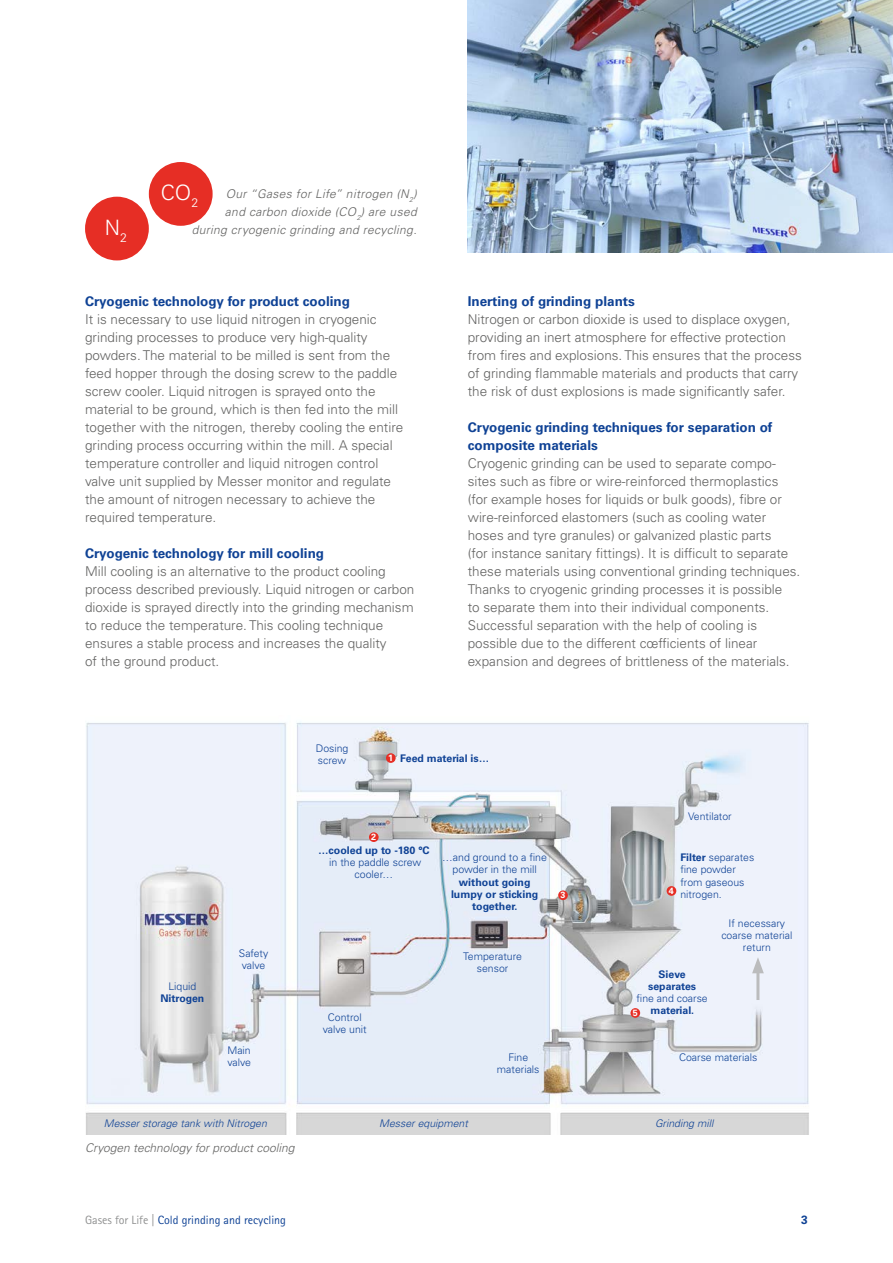
<style>
.page{position:relative;width:893px;height:1263px;background:#fff}
.page>*{position:absolute;margin:0;border:0;box-sizing:border-box;transform-origin:0 0}
.t1{font:300 21.15px "Univers LT Pro 45";color:#fff}
.t2{font:300 13.5px/18px "Univers LT Pro 45";color:#636362}
.t3{font:700 13.5px/18px "Univers LT Pro 65";color:#0f4295}
.t4{font:italic 300 12px/18px "Univers LT Pro 45";letter-spacing:.03em;color:#636362;text-align:right}
.t5{font:12px "Rotis Sans Serif Pro";color:#0f4295}
.t6{font:italic 300 12px "Univers LT Pro 45";color:#636362}
.t7{font:700 12px "Univers LT Pro 65";color:#0f4295}
.t8{font:300 10.65px/12.1px "Univers LT Pro 45";color:#0f4295;text-align:center}
.t9{font:700 10.65px/12.1px "Univers LT Pro 65";color:#0f4295;text-align:center}
.t10{font:300 10.5px/12px "Univers LT Pro 45";color:#0f4295}
.t11{font:italic 300 10.5px "Univers LT Pro 45";color:#0f4295}
.t12{font:700 10.5px/12px "Univers LT Pro 65";color:#0f4295;text-align:center}
.t13{font:700 9px "Univers LT Pro 65";color:#fff}
.s1{font-size:9px;color:#fff}
.s2{font-family:"Univers LT Pro 65";font-weight:700}
.s3{color:#919292}
</style>
<div class="page">
<img style="left:86px;top:721px;width:723px;height:413px">
<div style="left:149px;top:162px;width:64px;height:64px;background:#e62e25;border-radius:50%"></div>
<div style="left:85px;top:197px;width:64px;height:63px;background:#e62e25;border-radius:50%"></div>
<div style="left:386px;top:753px;width:10px;height:10px;background:#e62e25;border-radius:50%"></div>
<div style="left:369px;top:832px;width:10px;height:10px;background:#e62e25;border-radius:50%"></div>
<div style="left:558px;top:890px;width:10px;height:10px;background:#e62e25;border-radius:50%"></div>
<div style="left:667px;top:886px;width:9px;height:10px;background:#e62e25;border-radius:50%"></div>
<div style="left:630px;top:1008px;width:10px;height:10px;background:#e62e25;border-radius:50%"></div>
<hr style="left:756px;top:968px;width:3px;height:32px;background:#bbbcbd">
<svg style="left:752px;top:957px;width:12px;height:16px"></svg>
<img style="left:468px;top:0;width:425px;height:252px">
<h1 class="t1" style="left:105px;top:213px;width:24px">N<sub>2</sub></h1>
<h1 class="t1" style="left:161px;top:179px;width:39px">CO<sub>2</sub></h1>
<p class="t4" style="left:192px;top:185px;width:227px">Our “Gases for Life” nitrogen (N<sub>2</sub>)<br>and carbon dioxide (CO<sub>2</sub>) are used during cryogenic grinding and recycling.</p>
<p class="t3" style="left:85px;top:292px;width:267px">Cryogenic technology for product cooling</p>
<p class="t2" style="left:85px;top:310px;width:320px">It is necessary to use liquid nitrogen in cryogenic grinding processes to produce very high-quality powders. The material to be milled is sent from the feed hopper through the dosing screw to the paddle screw cooler. Liquid nitrogen is sprayed onto the material to be ground, which is then fed into the mill together with the nitrogen, thereby cooling the entire grinding process occurring within the mill. A special temperature controller and liquid nitrogen control valve unit supplied by Messer monitor and regulate the amount of nitrogen necessary to achieve the required temperature.</p>
<p class="t3" style="left:85px;top:544px;width:241px">Cryogenic technology for mill cooling</p>
<p class="t2" style="left:85px;top:562px;width:331px">Mill cooling is an alternative to the product cooling process described previously. Liquid nitrogen or carbon dioxide is sprayed directly into the grinding mechanism to reduce the temperature. This cooling technique ensures a stable process and increases the quality<br>of the ground product.</p>
<p class="t3" style="left:468px;top:291px;width:169px">Inerting of grinding plants</p>
<p class="t2" style="left:468px;top:310px;width:336px">Nitrogen or carbon dioxide is used to displace oxygen, providing an inert atmosphere for effective protection from fires and explosions. This ensures that the process of grinding flammable materials and products that carry the risk of dust explosions is made significantly safer.</p>
<p class="t3" style="left:468px;top:417px;width:306px">Cryogenic grinding techniques for separation of composite materials</p>
<p class="t2" style="left:468px;top:454px;width:334px">Cryogenic grinding can be used to separate compo&shy;sites such as fibre or wire-reinforced thermoplastics (for example hoses for liquids or bulk goods), fibre or wire-reinforced elastomers (such as cooling water hoses and tyre granules) or galvanized plastic parts<br>(for instance sanitary fittings). It is difficult to separate these materials using conventional grinding techniques.<br>Thanks to cryogenic grinding processes it is possible<br>to separate them into their individual components.<br>Successful separation with the help of cooling is possible due to the different coefficients of linear expansion and degrees of brittleness of the materials.</p>
<p class="t10" style="left:168px;top:980px;width:30px">Liquid</p>
<p class="t12" style="left:160px;top:992px;width:45px">Nitrogen</p>
<p class="t10" style="left:239px;top:947px;width:31px">Safety valve</p>
<p class="t10" style="left:227px;top:1044px;width:25px">Main valve</p>
<p class="t10" style="left:316px;top:742px;width:34px">Dosing screw</p>
<p class="t12" style="left:388px;top:751px;width:103px"><span class="s1">1</span> Feed material is…</p>
<p class="t13" style="left:371px;top:830px;width:7px">2</p>
<p class="t9" style="left:318px;top:843px;width:113px">…cooled up to -180 °C</p>
<p class="t8" style="left:329px;top:856px;width:94px">in the paddle screw cooler…</p>
<p class="t8" style="left:442px;top:851px;width:106px">…and ground to a fine powder in the mill</p>
<p class="t9" style="left:451px;top:875px;width:89px">without going lumpy or sticking together.</p>
<p class="t13" style="left:560px;top:888px;width:7px">3</p>
<p class="t10" style="left:463px;top:950px;width:60px;text-align:center">Temperature sensor</p>
<p class="t10" style="left:323px;top:1010px;width:45px;text-align:center">Control valve unit</p>
<p class="t10" style="left:688px;top:810px;width:45px">Ventilator</p>
<p class="t10" style="left:680px;top:851px;width:75px"><span class="s2">Filter</span> separates fine powder from gaseous nitrogen.</p>
<p class="t13" style="left:669px;top:884px;width:7px">4</p>
<p class="t12" style="left:648px;top:967px;width:50px">Sieve separates</p>
<p class="t10" style="left:637px;top:991px;width:73px">fine and coarse</p>
<p class="t12" style="left:650px;top:1003px;width:45px">material.</p>
<p class="t13" style="left:633px;top:1006px;width:7px">5</p>
<p class="t10" style="left:721px;top:917px;width:73px;text-align:center">If necessary coarse material return</p>
<p class="t10" style="left:497px;top:1051px;width:44px;text-align:center">Fine materials</p>
<p class="t10" style="left:679px;top:1051px;width:80px">Coarse materials</p>
<p class="t11" style="left:104px;top:1117px;width:164px">Messer storage tank with Nitrogen</p>
<p class="t11" style="left:379px;top:1117px;width:90px">Messer equipment</p>
<p class="t11" style="left:655px;top:1117px;width:60px">Grinding mill</p>
<p class="t6" style="left:85px;top:1140px;width:211px">Cryogen technology for product cooling</p>
<p class="t5" style="left:85px;top:1213px;width:203px"><span class="s3">Gases for Life |</span> Cold grinding and recycling</p>
<p class="t7" style="left:801px;top:1211px;width:8px">3</p>
</div>
